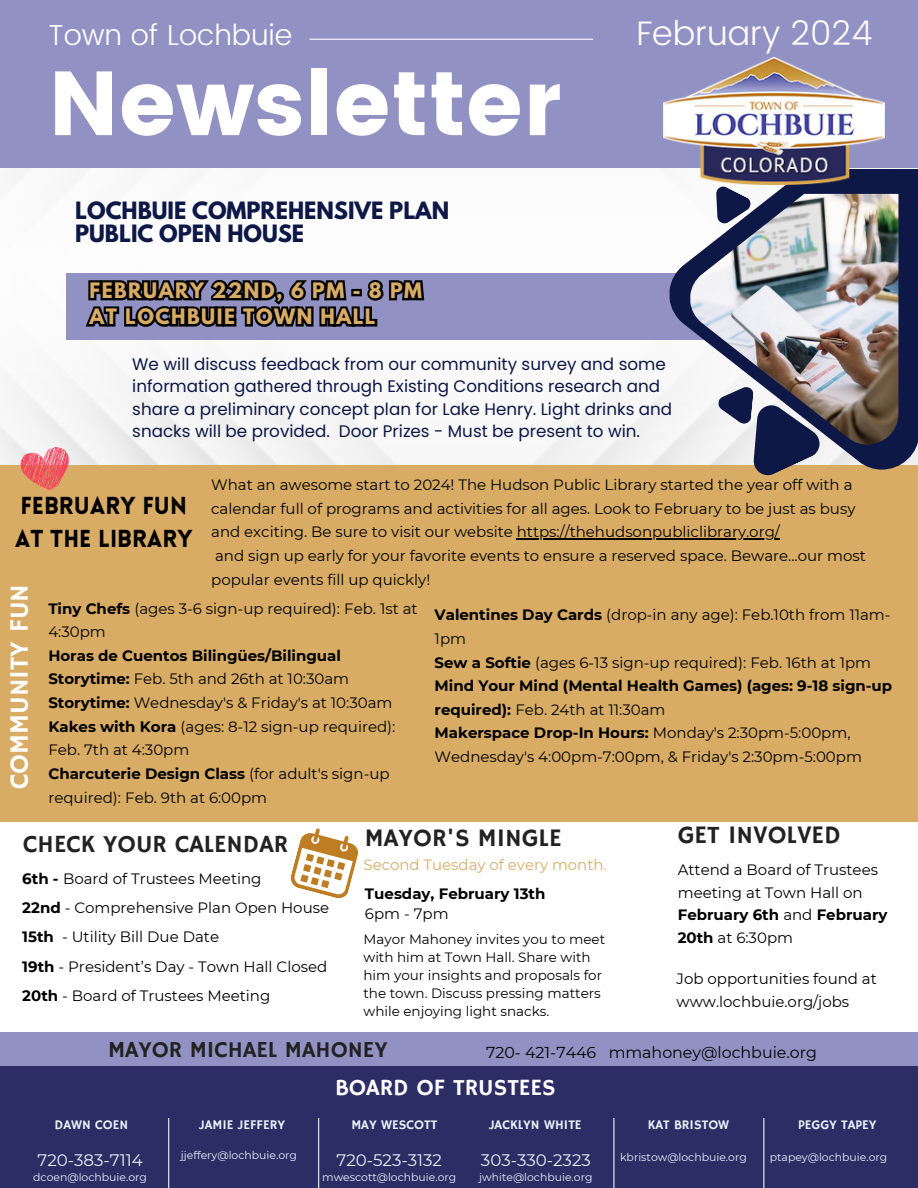
<style>
.page{position:relative;width:918px;height:1188px;background:#fff}
.page>*{position:absolute;margin:0;border:0;box-sizing:border-box;transform-origin:0 0}
.t1{font:90.45px "Poppins";color:#fff}
.t2{font:300 33.9px "Poppins";color:#fff}
.t3{font:300 28.8px "Poppins";color:#fff}
.t4{font:26.55px "Hammersmith One";color:#fff}
.t5{font:25.2px "Hammersmith One";color:#222}
.t6{font:24.75px "Hammersmith One";color:#222}
.t7{font:900 24px/32.7px "Lovelo";color:#000}
.t8{font:23.25px "Hammersmith One";color:#fff}
.t9{font:22.8px "Hammersmith One";color:#222}
.t10{font:700 21.15px "League Spartan";color:#0d1847}
.t11{font:700 18.9px "League Spartan";letter-spacing:.08em;color:#d8ac65}
.t12{font:16.8px/22.5px "Poppins";color:#0d1847}
.t13{font:16.65px "Montserrat";color:#e8f3fa}
.t14{font:15.9px "Montserrat";color:#000}
.t15{font:15px/23.7px "Montserrat";color:#000}
.t16{font:700 15px/23.7px "Montserrat";color:#000}
.t17{font:15px "Montserrat";color:#d8ac65}
.t18{font:13.5px/18px "Montserrat";color:#000}
.t19{font:13.2px "Hammersmith One";color:#e8f3fa}
.t20{font:10.8px "Montserrat";color:#e8f3fa}
.s1{font-weight:700}
.s2{font-weight:400}
</style>
<div class="page">
<div style="left:0;top:0;width:918px;height:169px;background:#9192c3"></div>
<hr style="left:310px;top:39px;width:283px;height:1px;background:#fff">
<div style="left:0;top:465px;width:918px;height:356px;background:#d8ac65"></div>
<img style="left:0;top:169px;width:918px;height:296px">
<div style="left:67px;top:273px;width:665px;height:67px;background:#9192c3"></div>
<svg style="left:670px;top:265px;width:248px;height:204px"></svg>
<img style="left:690px;top:274px;width:208px;height:170px">
<svg style="left:716px;top:186px;width:35px;height:38px"></svg>
<svg style="left:718px;top:387px;width:102px;height:89px"></svg>
<div style="left:0;top:1111px;width:458px;height:77px;background:#2d2d66"></div>
<hr style="left:168px;top:1110px;width:1px;height:78px;background:#e8f3fa">
<hr style="left:318px;top:1110px;width:1px;height:78px;background:#e8f3fa">
<div style="left:459px;top:1111px;width:459px;height:77px;background:#2d2d66"></div>
<hr style="left:613px;top:1110px;width:1px;height:78px;background:#e8f3fa">
<hr style="left:763px;top:1110px;width:1px;height:78px;background:#e8f3fa">
<div style="left:0;top:1032px;width:918px;height:40px;background:#9192c3"></div>
<div style="left:0;top:1067px;width:918px;height:51px;background:#2d2d66"></div>
<svg style="left:290px;top:828px;width:69px;height:71px"></svg>
<hr style="left:517px;top:539px;width:263px;height:1px;background:#000">
<svg style="left:85px;top:280px;width:340px;height:47px"></svg>
<img style="left:664px;top:58px;width:220px;height:127px">
<svg style="left:18px;top:445px;width:57px;height:45px"></svg>
<p class="t3" style="left:48px;top:18px;width:246px">Town of Lochbuie</p>
<p class="t2" style="left:636px;top:13px;width:238px">February 2024</p>
<p class="t1" style="left:48px;top:51px;width:514px">Newsletter</p>
<p class="t10" style="left:75px;top:200px;width:376px">LOCHBUIE COMPREHENSIVE PLAN</p>
<h6 class="t10" style="left:75px;top:223px;width:231px">PUBLIC OPEN HOUSE</h6>
<p class="t11" style="left:89px;top:281px;width:334px">FEBRUARY 22ND, 6 PM - 8 PM</p>
<p class="t11" style="left:89px;top:307px;width:288px">AT LOCHBUIE TOWN HALL</p>
<p class="t12" style="left:132px;top:352px;width:541px">We will discuss feedback from our community survey and some information gathered through Existing Conditions research and share a preliminary concept plan for Lake Henry. Light drinks and snacks will be provided. Door Prizes - Must be present to win.</p>
<h6 class="t15" style="left:211px;top:473px;width:646px">What an awesome start to 2024! The Hudson Public Library started the year off with a calendar full of programs and activities for all ages. Look to February to be just as busy and exciting. Be sure to visit our website https://thehudsonpubliclibrary.org/</h6>
<p class="t15" style="left:211px;top:544px;width:656px">and sign up early for your favorite events to ensure a reserved space. Beware...our most popular events fill up quickly!</p>
<p class="t7" style="left:15px;top:492px;width:180px">FEBRUARY FUN<br>AT THE LIBRARY</p>
<p class="t4" style="left:4px;top:789px;width:206px;rotate:-90deg">COMMUNITY FUN</p>
<p class="t15" style="left:48px;top:596px;width:371px"><span class="s1">Tiny Chefs</span> (ages 3-6 sign-up required): Feb. 1st at<br>4:30pm</p>
<p class="t16" style="left:48px;top:644px;width:302px">Horas de Cuentos Bilingües/Bilingual<br>Storytime: <span class="s2">Feb. 5th and 26th at 10:30am</span></p>
<p class="t15" style="left:48px;top:691px;width:346px"><span class="s1">Storytime:</span> Wednesday's &amp; Friday's at 10:30am</p>
<p class="t15" style="left:48px;top:714px;width:348px"><span class="s1">Kakes with Kora</span> (ages: 8-12 sign-up required):<br>Feb. 7th at 4:30pm</p>
<p class="t15" style="left:48px;top:762px;width:343px"><span class="s1">Charcuterie Design Class</span> (for adult's sign-up required): Feb. 9th at 6:00pm</p>
<p class="t15" style="left:435px;top:603px;width:457px"><span class="s1">Valentines Day Cards</span> (drop-in any age): Feb.10th from 11am-<br>1pm</p>
<p class="t15" style="left:435px;top:650px;width:438px"><span class="s1">Sew a Softie</span> (ages 6-13 sign-up required): Feb. 16th at 1pm</p>
<p class="t16" style="left:435px;top:674px;width:459px">Mind Your Mind (Mental Health Games) (ages: 9-18 sign-up required): <span class="s2">Feb. 24th at 11:30am</span></p>
<p class="t15" style="left:435px;top:721px;width:429px"><span class="s1">Makerspace Drop-In Hours:</span> Monday's 2:30pm-5:00pm,<br>Wednesday's 4:00pm-7:00pm, &amp; Friday's 2:30pm-5:00pm</p>
<h6 class="t6" style="left:23px;top:830px;width:266px">CHECK YOUR CALENDAR</h6>
<p class="t15" style="left:22px;top:867px;width:241px"><span class="s1">6th -</span> Board of Trustees Meeting</p>
<p class="t15" style="left:22px;top:896px;width:308px"><span class="s1">22nd</span> - Comprehensive Plan Open House</p>
<p class="t15" style="left:22px;top:925px;width:198px"><span class="s1">15th</span> - Utility Bill Due Date</p>
<p class="t15" style="left:22px;top:954px;width:307px"><span class="s1">19th</span> - President’s Day - Town Hall Closed</p>
<p class="t15" style="left:22px;top:984px;width:250px"><span class="s1">20th</span> - Board of Trustees Meeting</p>
<p class="t5" style="left:365px;top:824px;width:198px">MAYOR'S MINGLE</p>
<p class="t17" style="left:363px;top:855px;width:245px">Second Tuesday of every month.</p>
<p class="t16" style="left:365px;top:881px;width:182px">Tuesday, February 13th</p>
<p class="t15" style="left:365px;top:902px;width:85px">6pm - 7pm</p>
<p class="t18" style="left:363px;top:930px;width:243px">Mayor Mahoney invites you to meet with him at Town Hall. Share with him your insights and proposals for the town. Discuss pressing matters while enjoying light snacks.</p>
<p class="t5" style="left:678px;top:820px;width:165px">GET INVOLVED</p>
<h6 class="t15" style="left:678px;top:859px;width:211px;line-height:22.5px">Attend a Board of Trustees meeting at Town Hall on<br><span class="s1">February 6th</span> and <span class="s1">February<br>20th</span> at 6:30pm</h6>
<p class="t15" style="left:677px;top:967px;width:202px">Job opportunities found at www.lochbuie.org/jobs</p>
<h6 class="t9" style="left:108px;top:1037px;width:281px">MAYOR MICHAEL MAHONEY</h6>
<p class="t14" style="left:486px;top:1042px;width:332px">720- 421-7446 mmahoney@lochbuie.org</p>
<p class="t8" style="left:335px;top:1074px;width:222px">BOARD OF TRUSTEES</p>
<p class="t19" style="left:55px;top:1117px;width:75px">DAWN COEN</p>
<p class="t19" style="left:199px;top:1117px;width:88px">JAMIE JEFFERY</p>
<p class="t19" style="left:351px;top:1117px;width:87px">MAY WESCOTT</p>
<p class="t19" style="left:489px;top:1117px;width:94px">JACKLYN WHITE</p>
<p class="t19" style="left:648px;top:1117px;width:83px">KAT BRISTOW</p>
<h5 class="t19" style="left:798px;top:1117px;width:80px">PEGGY TAPEY</h5>
<h3 class="t13" style="left:38px;top:1150px;width:107px">720-383-7114</h3>
<p class="t20" style="left:33px;top:1171px;width:115px">dcoen@lochbuie.org</p>
<h2 class="t19" style="left:21px;top:1118px;width:115px">TOWN HALL PHO E</h2>
<h4 class="t19" style="left:178px;top:1119px;width:103px">POLICE RECORDS</h4>
<h1 class="t19" style="left:325px;top:1118px;width:71px">FOLLOW US</h1>
<p class="t19" style="left:466px;top:1118px;width:115px">TOWN HALL PHONE</p>
<p class="t19" style="left:623px;top:1119px;width:103px">POLICE RECORDS</p>
<p class="t19" style="left:770px;top:1118px;width:71px">FOLLOW US</p>
<p class="t20" style="left:181px;top:1149px;width:118px">jjeffery@lochbuie.org</p>
<p class="t20" style="left:620px;top:1151px;width:128px">kbristow@lochbuie.org</p>
<p class="t20" style="left:770px;top:1151px;width:119px">ptapey@lochbuie.org</p>
<p class="t13" style="left:337px;top:1150px;width:107px">720-523-3132</p>
<p class="t20" style="left:322px;top:1171px;width:136px">mwescott@lochbuie.org</p>
<p class="t13" style="left:481px;top:1150px;width:111px">303-330-2323</p>
<p class="t20" style="left:479px;top:1171px;width:115px">jwhite@lochbuie.org</p>
</div>
